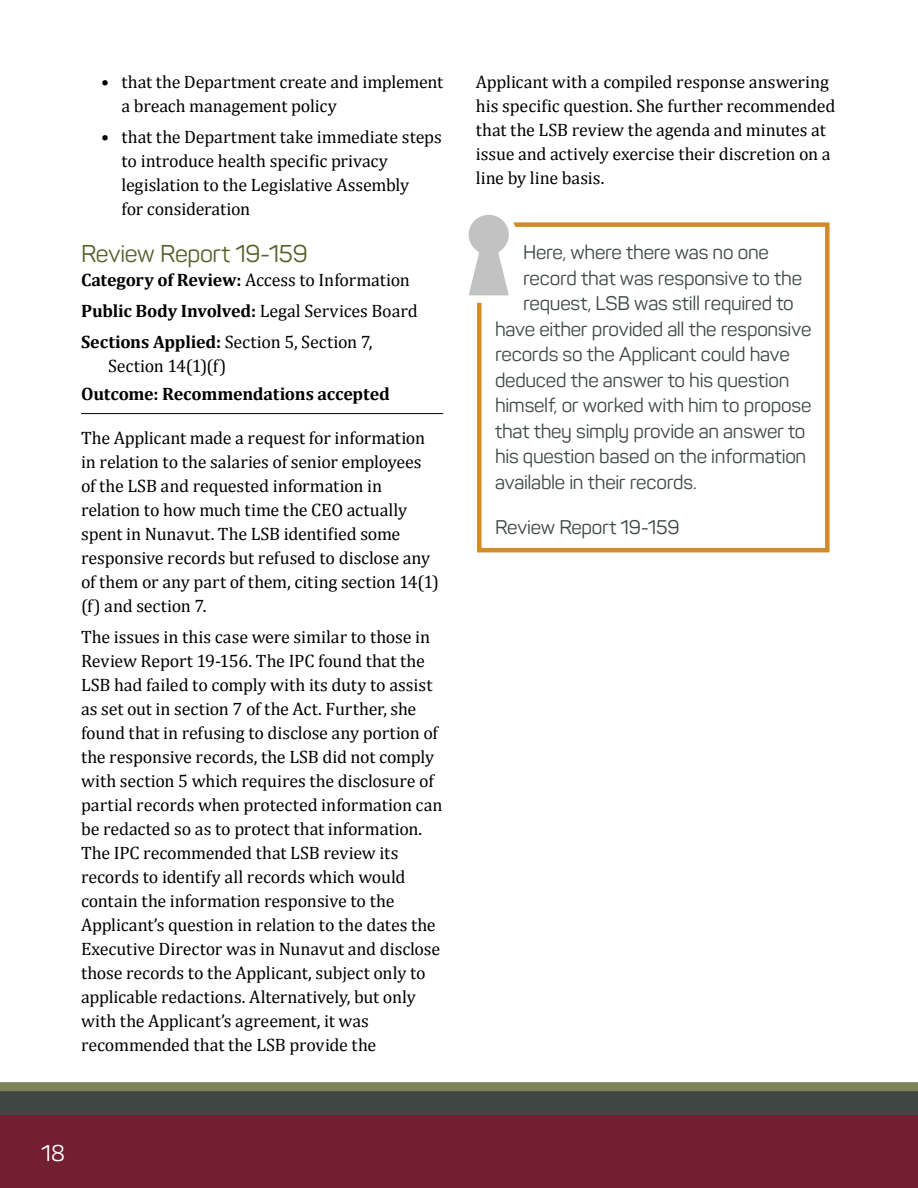
<style>
.page{position:relative;width:918px;height:1188px;background:#fff}
.page>*{position:absolute;margin:0;border:0;box-sizing:border-box;transform-origin:0 0}
.t1{font:24px "Panton W01";letter-spacing:-.015em;color:#55622b}
.t2{font:22.5px "Panton W01";color:#fff}
.t3{font:19.5px "Panton W01";letter-spacing:-.01em;color:#3f4644}
.t4{font:18px/24px "Cambria";letter-spacing:-.005em;color:#000}
.t5{font:700 18px "Cambria";letter-spacing:-.015em;color:#000}
.s1{font-weight:700}
</style>
<div class="page">
<svg style="left:0;top:1082px;width:918px;height:33px;background:#50574a"></svg>
<div style="left:0;top:1115px;width:918px;height:73px;background:#722031"></div>
<svg style="left:477px;top:222px;width:353px;height:331px"></svg>
<svg style="left:468px;top:214px;width:55px;height:94px"></svg>
<hr style="left:81px;top:413px;width:362px;height:1px;background:#000">
<p class="t4" style="left:122px;top:70px;width:323px;text-indent:-20px">• that the Department create and implement a breach management policy</p>
<p class="t4" style="left:122px;top:125px;width:322px;text-indent:-20px">• that the Department take immediate steps to introduce health specific privacy legislation to the Legislative Assembly<br>for consideration</p>
<h1 class="t1" style="left:81px;top:241px;width:228px">Review Report 19-159</h1>
<p class="t4" style="left:81px;top:265px;width:338px;line-height:30.8px"><span class="s1">Category of Review:</span> Access to Information<br><span class="s1">Public Body Involved:</span> Legal Services Board<br><span class="s1">Sections Applied:</span> Section 5, Section 7,</p>
<p class="t4" style="left:108px;top:354px;width:120px">Section 14(1)(f)</p>
<p class="t5" style="left:81px;top:383px;width:310px">Outcome: Recommendations accepted</p>
<p class="t4" style="left:81px;top:426px;width:360px">The Applicant made a request for information in relation to the salaries of senior employees of the LSB and requested information in relation to how much time the CEO actually spent in Nunavut. The LSB identified some responsive records but refused to disclose any of them or any part of them, citing section 14(1) (f) and section 7.</p>
<p class="t4" style="left:81px;top:624px;width:363px">The issues in this case were similar to those in Review Report 19-156. The IPC found that the LSB had failed to comply with its duty to assist as set out in section 7 of the Act. Further, she found that in refusing to disclose any portion of the responsive records, the LSB did not comply with section 5 which requires the disclosure of partial records when protected information can be redacted so as to protect that information.<br>The IPC recommended that LSB review its records to identify all records which would contain the information responsive to the Applicant’s question in relation to the dates the Executive Director was in Nunavut and disclose those records to the Applicant, subject only to applicable redactions. Alternatively, but only with the Applicant’s agreement, it was recommended that the LSB provide the</p>
<p class="t4" style="left:476px;top:70px;width:361px">Applicant with a compiled response answering his specific question. She further recommended that the LSB review the agenda and minutes at issue and actively exercise their discretion on a line by line basis.</p>
<p class="t3" style="left:523px;top:241px;width:247px">Here, where there was no one</p>
<p class="t3" style="left:523px;top:267px;width:280px">record that was responsive to the</p>
<p class="t3" style="left:523px;top:292px;width:272px">request, LSB was still required to</p>
<p class="t3" style="left:495px;top:318px;width:318px">have either provided all the responsive</p>
<p class="t3" style="left:495px;top:343px;width:296px">records so the Applicant could have</p>
<p class="t3" style="left:495px;top:369px;width:296px">deduced the answer to his question</p>
<p class="t3" style="left:495px;top:394px;width:318px">himself, or worked with him to propose</p>
<p class="t3" style="left:495px;top:420px;width:312px">that they simply provide an answer to</p>
<p class="t3" style="left:495px;top:445px;width:313px">his question based on the information</p>
<p class="t3" style="left:495px;top:471px;width:203px">available in their records.</p>
<p class="t3" style="left:495px;top:517px;width:186px">Review Report 19-159</p>
<p class="t2" style="left:41px;top:1140px;width:25px">18</p>
</div>
